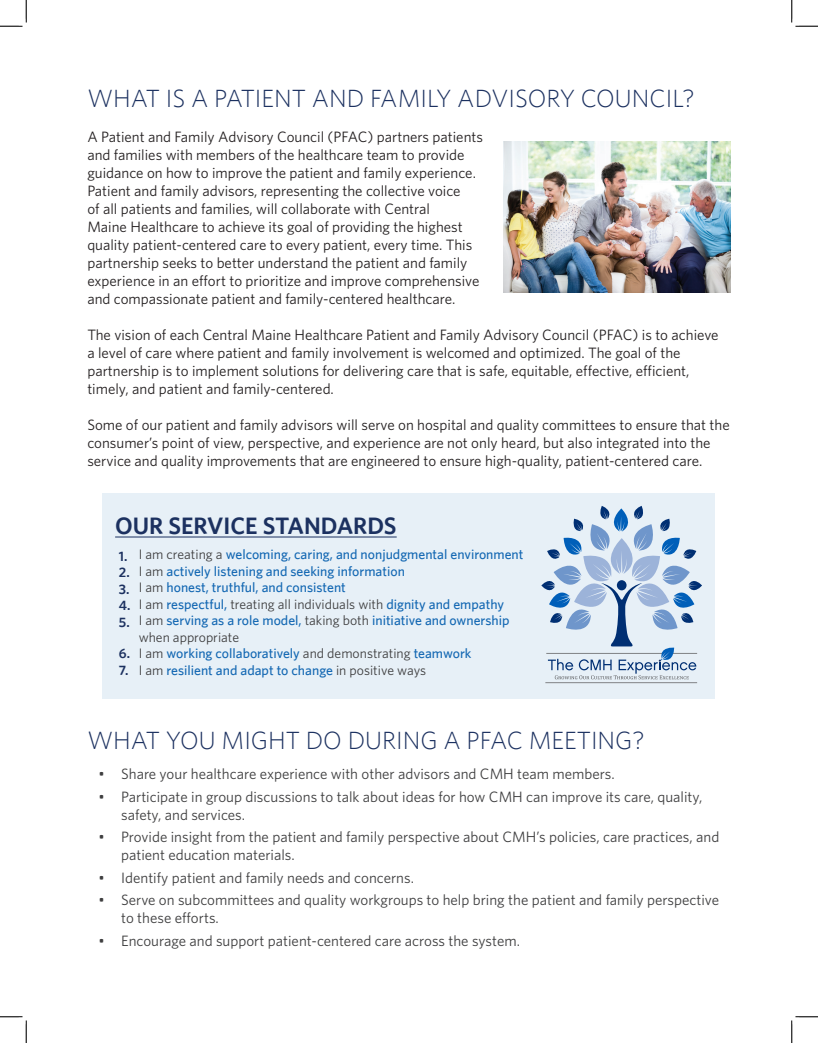
<style>
.page{position:relative;width:818px;height:1043px;background:#fff}
.page>*{position:absolute;margin:0;border:0;box-sizing:border-box;transform-origin:0 0}
.t1{font:300 25px "Whitney";color:#1c3160}
.t2{font:600 23.88px "Whitney";color:#1c3160}
.t3{font:15px/18px "Whitney";color:#231f20}
.t4{font:15px/18px "Whitney";color:#3e3e3f}
.t5{font:500 13.75px/16.5px "Whitney";color:#1468b3}
.t6{font:13.75px "Whitney";color:#3e3e3f}
.t7{font:600 13.75px "Whitney";color:#1c3160}
.s1{font-weight:400;color:#3e3e3f}
.s2{font-weight:500;color:#1468b3}
</style>
<div class="page">
<div style="left:103px;top:493px;width:612px;height:205px;background:#e7f0f7"></div>
<hr style="left:115px;top:537px;width:281px;height:1px;background:#1c3160">
<hr style="left:545px;top:682px;width:152px;height:1px;background:#808285">
<svg style="left:541px;top:506px;width:161px;height:173px"></svg>
<img style="left:503px;top:141px;width:227px;height:152px">
<svg style="left:0;top:0;width:27px;height:27px"></svg>
<svg style="left:0;top:1016px;width:27px;height:26px"></svg>
<svg style="left:791px;top:0;width:27px;height:27px"></svg>
<svg style="left:791px;top:1016px;width:27px;height:26px"></svg>
<p class="t1" style="left:87px;top:84px;width:608px">WHAT IS A PATIENT AND FAMILY ADVISORY COUNCIL?</p>
<p class="t3" style="left:87px;top:127px;width:397px">A Patient and Family Advisory Council (PFAC) partners patients and families with members of the healthcare team to provide guidance on how to improve the patient and family experience.<br>Patient and family advisors, representing the collective voice<br>of all patients and families, will collaborate with Central<br>Maine Healthcare to achieve its goal of providing the highest quality patient-centered care to every patient, every time. This partnership seeks to better understand the patient and family experience in an effort to prioritize and improve comprehensive and compassionate patient and family-centered healthcare.</p>
<p class="t3" style="left:87px;top:325px;width:632px">The vision of each Central Maine Healthcare Patient and Family Advisory Council (PFAC) is to achieve a level of care where patient and family involvement is welcomed and optimized. The goal of the partnership is to implement solutions for delivering care that is safe, equitable, effective, efficient, timely, and patient and family-centered.</p>
<p class="t3" style="left:87px;top:415px;width:643px">Some of our patient and family advisors will serve on hospital and quality committees to ensure that the consumer’s point of view, perspective, and experience are not only heard, but also integrated into the service and quality improvements that are engineered to ensure high-quality, patient-centered care.</p>
<p class="t2" style="left:115px;top:511px;width:283px">OUR SERVICE STANDARDS</p>
<p class="t5" style="left:139px;top:546px;width:386px"><span class="s1">I am creating a</span> welcoming, caring, and nonjudgmental environment</p>
<p class="t5" style="left:139px;top:562px;width:268px"><span class="s1">I am</span> actively listening and seeking information</p>
<p class="t5" style="left:139px;top:579px;width:209px"><span class="s1">I am</span> honest, truthful, and consistent</p>
<p class="t6" style="left:139px;top:596px;width:367px">I am <span class="s2">respectful,</span> treating all individuals with <span class="s2">dignity and empathy</span></p>
<p class="t5" style="left:139px;top:612px;width:372px"><span class="s1">I am</span> serving as a role model, <span class="s1">taking both</span> initiative and ownership <span class="s1">when appropriate</span></p>
<p class="t5" style="left:139px;top:645px;width:334px"><span class="s1">I am</span> working collaboratively <span class="s1">and demonstrating</span> teamwork</p>
<p class="t5" style="left:139px;top:661px;width:289px"><span class="s1">I am</span> resilient and adapt to change <span class="s1">in positive ways</span></p>
<p class="t7" style="left:119px;top:547px;width:10px">1.</p>
<p class="t7" style="left:119px;top:564px;width:12px">2.</p>
<p class="t7" style="left:119px;top:580px;width:12px">3.</p>
<p class="t7" style="left:119px;top:597px;width:13px">4.</p>
<p class="t7" style="left:119px;top:613px;width:12px">5.</p>
<p class="t7" style="left:119px;top:645px;width:13px">6.</p>
<p class="t7" style="left:119px;top:661px;width:11px">7.</p>
<p class="t1" style="left:87px;top:726px;width:558px">WHAT YOU MIGHT DO DURING A PFAC MEETING?</p>
<p class="t4" style="left:99px;top:764px;width:517px">• Share your healthcare experience with other advisors and CMH team members.</p>
<p class="t4" style="left:121px;top:787px;width:582px;text-indent:-22px">• Participate in group discussions to talk about ideas for how CMH can improve its care, quality, safety, and services.</p>
<p class="t4" style="left:121px;top:827px;width:599px;text-indent:-22px">• Provide insight from the patient and family perspective about CMH’s policies, care practices, and patient education materials.</p>
<p class="t4" style="left:99px;top:868px;width:317px">• Identify patient and family needs and concerns.</p>
<p class="t4" style="left:121px;top:890px;width:599px;text-indent:-22px">• Serve on subcommittees and quality workgroups to help bring the patient and family perspective to these efforts.</p>
<p class="t4" style="left:99px;top:931px;width:423px">• Encourage and support patient-centered care across the system.</p>
</div>
